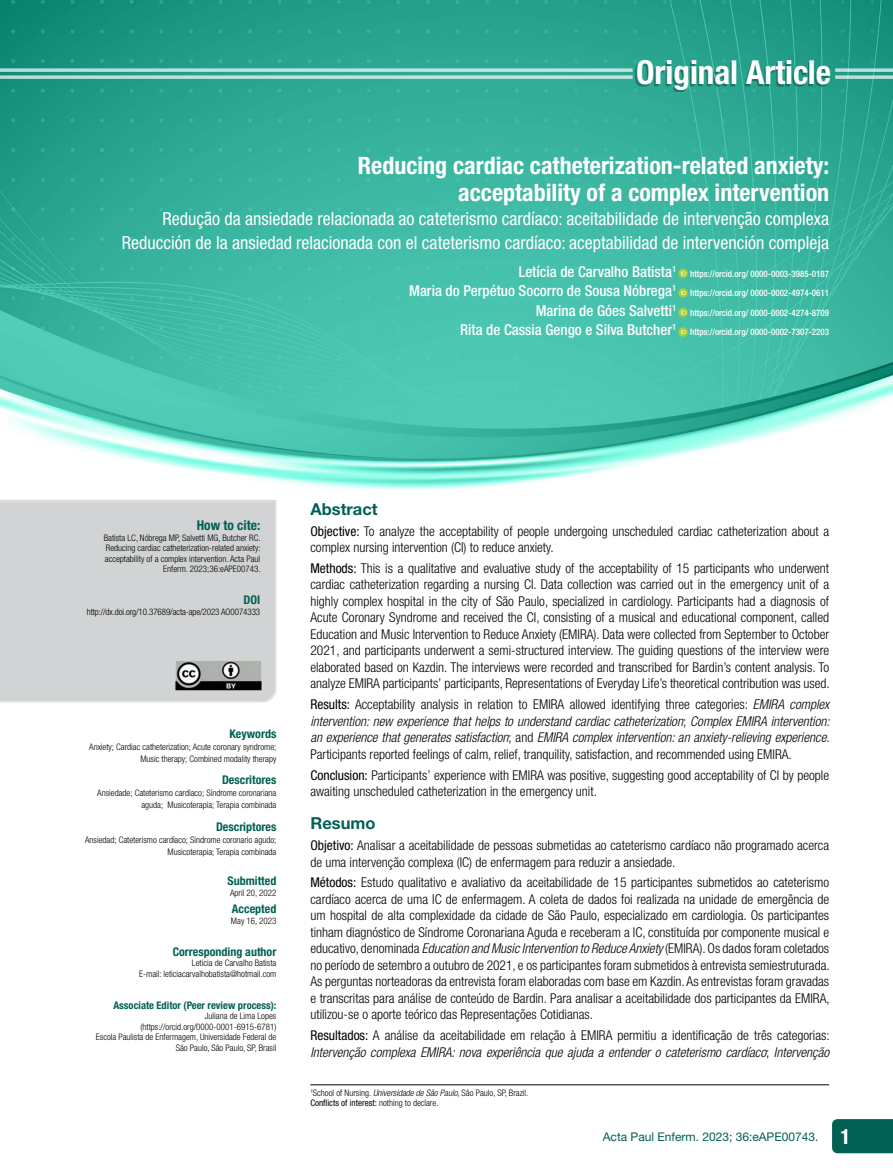
<style>
.page{position:relative;width:893px;height:1170px;background:#fff}
.page>*{position:absolute;margin:0;border:0;box-sizing:border-box;transform-origin:0 0}
.t1{font:700 condensed 33px "Helvetica Neue LT Std";color:#fff}
.t2{font:700 condensed 24px/27px "Helvetica Neue LT Std";color:#fff;text-align:right}
.t3{font:condensed 18px/24px "Helvetica Neue LT Std";color:#fff;text-align:right}
.t4{font:700 16.5px "Helvetica Neue LT Std";color:#006053}
.t5{font:500 condensed 15px "Helvetica Neue LT Std";color:#fff}
.t6{font:300 condensed 13.5px/16.5px "Helvetica Neue LT Std";color:#000}
.t7{font:italic 300 condensed 13.5px/16.5px "Helvetica Neue LT Std";color:#000;text-align:justify}
.t8{font:700 condensed 13.5px "Helvetica Neue LT Std";color:#006053}
.t9{font:700 condensed 12px "Helvetica Neue LT Std";color:#006053}
.t10{font:12px "Helvetica Neue LT Std";color:#006053}
.t11{font:700 condensed 10.5px "Helvetica Neue LT Std";color:#006053}
.t12{font:300 condensed 9px/10.5px "Helvetica Neue LT Std";color:#000;text-align:right}
.t13{font:500 condensed 9px "Helvetica Neue LT Std";color:#fff}
.s1{font-weight:400}
.s2{font-weight:400;font-style:normal}
.s3{font-style:normal}
.s4{font-style:italic}
.s5{font-weight:700;font-stretch:condensed;font-size:21px;color:#fff}
</style>
<div class="page">
<div style="left:832px;top:1119px;width:61px;height:34px;background:#006053"></div>
<img style="left:0;top:0;width:893px;height:490px">
<svg style="left:835px;top:75px;width:58px;height:4px"></svg>
<svg style="left:835px;top:68px;width:58px;height:4px"></svg>
<svg style="left:0;top:500px;width:277px;height:203px;background:#e1e3e3"></svg>
<div style="left:0;top:501px;width:275px;height:199px;background:#d1d3d4"></div>
<img style="left:175px;top:660px;width:86px;height:30px">
<svg style="left:678px;top:269px;width:10px;height:9px"></svg>
<svg style="left:681px;top:270px;width:5px;height:5px"></svg>
<svg style="left:678px;top:288px;width:10px;height:10px"></svg>
<svg style="left:681px;top:290px;width:5px;height:5px"></svg>
<svg style="left:678px;top:308px;width:10px;height:9px"></svg>
<svg style="left:681px;top:309px;width:5px;height:5px"></svg>
<svg style="left:678px;top:327px;width:10px;height:10px"></svg>
<svg style="left:681px;top:329px;width:5px;height:5px"></svg>
<hr style="left:310px;top:1084px;width:519px;height:1px;background:#000">
<div style="left:635px;top:62px;width:193px;height:30px;background:#000;opacity:.3"></div>
<svg style="left:0;top:75px;width:633px;height:4px;background:#aadad2"></svg>
<svg style="left:0;top:68px;width:633px;height:4px;background:#aadad1"></svg>
<h1 class="t1" style="left:636px;top:52px;width:196px">Original Article</h1>
<h2 class="t2" style="left:358px;top:151px;width:473px">Reducing cardiac catheterization-related anxiety: acceptability of a complex intervention</h2>
<h3 class="t3" style="left:122px;top:206px;width:709px">Redução da ansiedade relacionada ao cateterismo cardíaco: aceitabilidade de intervenção complexa<br>Reducción de la ansiedad relacionada con el cateterismo cardíaco: aceptabilidad de intervención compleja</h3>
<p class="t5" style="left:519px;top:262px;width:159px">Letícia de Carvalho Batista<sup>1</sup></p>
<p class="t13" style="left:690px;top:268px;width:141px">https://orcid.org/ 0000-0003-3985-0187</p>
<p class="t5" style="left:409px;top:282px;width:269px">Maria do Perpétuo Socorro de Sousa Nóbrega<sup>1</sup></p>
<p class="t13" style="left:690px;top:287px;width:141px">https://orcid.org/ 0000-0002-4974-0611</p>
<p class="t5" style="left:536px;top:301px;width:142px">Marina de Góes Salvetti<sup>1</sup></p>
<p class="t13" style="left:690px;top:307px;width:141px">https://orcid.org/ 0000-0002-4274-8709</p>
<p class="t5" style="left:460px;top:321px;width:218px">Rita de Cassia Gengo e Silva Butcher<sup>1</sup></p>
<p class="t13" style="left:690px;top:326px;width:141px">https://orcid.org/ 0000-0002-7307-2203</p>
<p class="t8" style="left:197px;top:517px;width:65px">How to cite:</p>
<p class="t12" style="left:104px;top:532px;width:158px">Batista LC, Nóbrega MP, Salvetti MG, Butcher RC.<br>Reducing cardiac catheterization-related anxiety: acceptability of a complex intervention. Acta Paul Enferm. 2023;36:eAPE00743.</p>
<p class="t9" style="left:244px;top:593px;width:18px">DOI</p>
<p class="t12" style="left:87px;top:606px;width:175px">http://dx.doi.org/10.37689/acta-ape/2023 AO0074333</p>
<p class="t9" style="left:230px;top:726px;width:48px">Keywords</p>
<p class="t12" style="left:89px;top:740px;width:189px;line-height:12px">Anxiety; Cardiac catheterization; Acute coronary syndrome;<br>Music therapy; Combined modality therapy</p>
<p class="t9" style="left:222px;top:772px;width:56px">Descritores</p>
<p class="t12" style="left:97px;top:787px;width:181px;line-height:12px">Ansiedade; Cateterismo cardíaco; Síndrome coronariana aguda; Musicoterapia; Terapia combinada</p>
<p class="t9" style="left:216px;top:819px;width:62px">Descriptores</p>
<p class="t12" style="left:85px;top:833px;width:193px;line-height:12px">Ansiedad; Cateterismo cardíaco; Síndrome coronario agudo;<br>Musicoterapia; Terapia combinada</p>
<p class="t9" style="left:228px;top:873px;width:50px">Submitted</p>
<p class="t12" style="left:230px;top:887px;width:48px">April 20, 2022</p>
<p class="t9" style="left:232px;top:901px;width:46px">Accepted</p>
<p class="t12" style="left:231px;top:915px;width:47px">May 16, 2023</p>
<p class="t9" style="left:173px;top:944px;width:105px">Corresponding author</p>
<p class="t12" style="left:139px;top:957px;width:139px">Letícia de Carvalho Batista<br>E-mail: leticiacarvalhobatista@hotmail.com</p>
<p class="t11" style="left:113px;top:998px;width:164px">Associate Editor (Peer review process):</p>
<p class="t12" style="left:96px;top:1010px;width:182px">Juliana de Lima Lopes (https://orcid.org/0000-0001-6915-6781)<br>Escola Paulista de Enfermagem, Universidade Federal de São Paulo, São Paulo, SP, Brasil</p>
<p class="t4" style="left:310px;top:498px;width:69px">Abstract</p>
<p class="t6" style="left:310px;top:522px;width:520px"><span class="s1">Objective:</span> To analyze the acceptability of people undergoing unscheduled cardiac catheterization about a complex nursing intervention (CI) to reduce anxiety.</p>
<p class="t6" style="left:310px;top:559px;width:521px;text-align:justify"><span class="s1">Methods:</span> This is a qualitative and evaluative study of the acceptability of 15 participants who underwent cardiac catheterization regarding a nursing CI. Data collection was carried out in the emergency unit of a highly complex hospital in the city of São Paulo, specialized in cardiology. Participants had a diagnosis of Acute Coronary Syndrome and received the CI, consisting of a musical and educational component, called Education and Music Intervention to Reduce Anxiety (EMIRA). Data were collected from September to October 2021, and participants underwent a semi-structured interview. The guiding questions of the interview were elaborated based on Kazdin. The interviews were recorded and transcribed for Bardin’s content analysis. To analyze EMIRA participants’ participants, Representations of Everyday Life’s theoretical contribution was used.</p>
<p class="t7" style="left:310px;top:696px;width:521px"><span class="s2">Results:</span> <span class="s3">Acceptability analysis in relation to EMIRA allowed identifying three categories:</span> EMIRA complex intervention: new experience that helps to understand cardiac catheterization<span class="s3">;</span> Complex EMIRA intervention: an experience that generates satisfaction<span class="s3">; and</span> EMIRA complex intervention: an anxiety-relieving experience<span class="s3">.<br>Participants reported feelings of calm, relief, tranquility, satisfaction, and recommended using EMIRA.</span></p>
<p class="t6" style="left:310px;top:766px;width:520px"><span class="s1">Conclusion:</span> Participants’ experience with EMIRA was positive, suggesting good acceptability of CI by people awaiting unscheduled catheterization in the emergency unit.</p>
<p class="t4" style="left:310px;top:813px;width:67px">Resumo</p>
<p class="t6" style="left:310px;top:836px;width:520px"><span class="s1">Objetivo:</span> Analisar a aceitabilidade de pessoas submetidas ao cateterismo cardíaco não programado acerca de uma intervenção complexa (IC) de enfermagem para reduzir a ansiedade.</p>
<p class="t6" style="left:310px;top:874px;width:521px;text-align:justify"><span class="s1">Métodos:</span> Estudo qualitativo e avaliativo da aceitabilidade de 15 participantes submetidos ao cateterismo cardíaco acerca de uma IC de enfermagem. A coleta de dados foi realizada na unidade de emergência de um hospital de alta complexidade da cidade de São Paulo, especializado em cardiologia. Os participantes tinham diagnóstico de Síndrome Coronariana Aguda e receberam a IC, constituída por componente musical e educativo, denominada <span class="s4">Education and Music Intervention to Reduce Anxiety</span> (EMIRA). Os dados foram coletados no período de setembro a outubro de 2021, e os participantes foram submetidos à entrevista semiestruturada.<br>As perguntas norteadoras da entrevista foram elaboradas com base em Kazdin. As entrevistas foram gravadas e transcritas para análise de conteúdo de Bardin. Para analisar a aceitabilidade dos participantes da EMIRA, utilizou-se o aporte teórico das Representações Cotidianas.</p>
<p class="t7" style="left:310px;top:1027px;width:521px"><span class="s2">Resultados:</span> <span class="s3">A análise da aceitabilidade em relação à EMIRA permitiu a identificação de três categorias:<br></span>Intervenção complexa EMIRA: nova experiência que ajuda a entender o cateterismo cardíaco<span class="s3">;</span> Intervenção</p>
<p class="t12" style="left:310px;top:1086px;width:219px;text-align:left"><sup>1</sup>School of Nursing. <span class="s4">Universidade de São Paulo</span>, São Paulo, SP, Brazil.<br><span class="s1">Conflicts of interest:</span> nothing to declare.</p>
<p class="t10" style="left:603px;top:1129px;width:249px">Acta Paul Enferm. 2023; 36:eAPE00743. <span class="s5">1</span></p>
</div>
